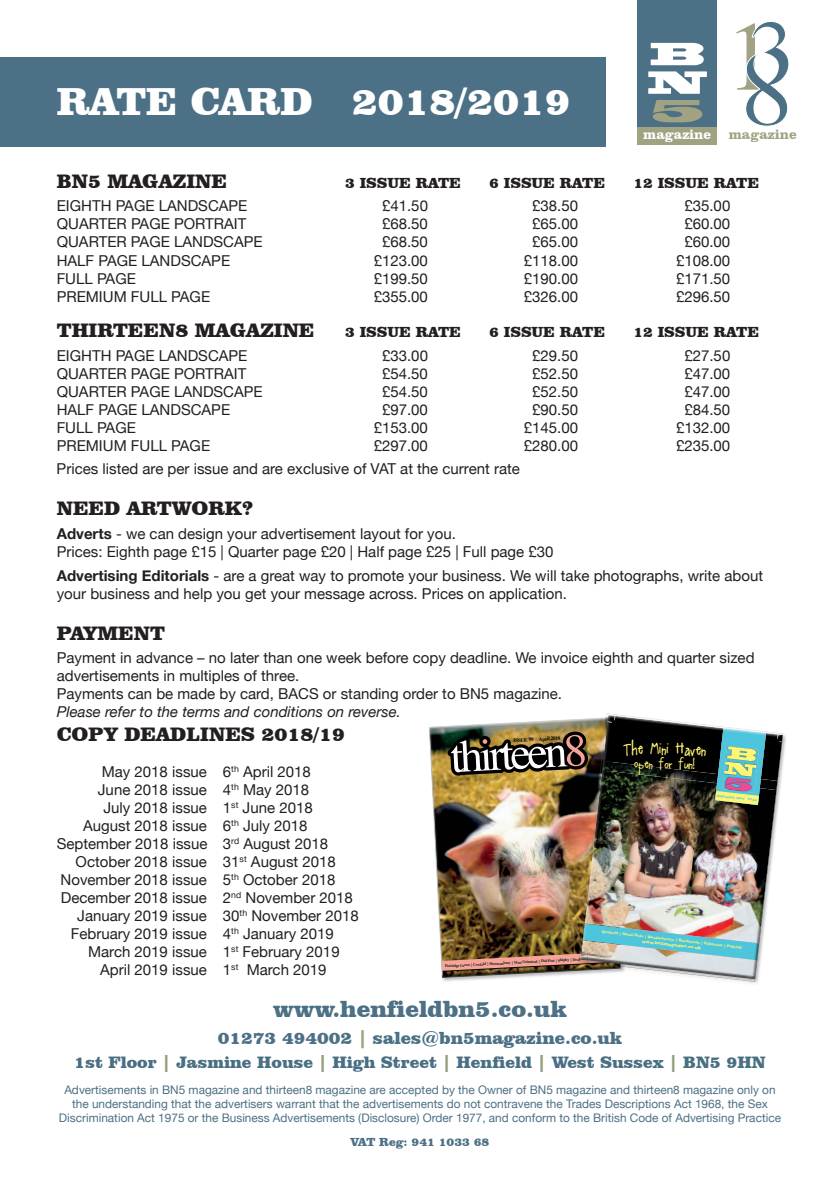
<style>
.page{position:relative;width:840px;height:1191px;background:#fff}
.page>*{position:absolute;margin:0;border:0;box-sizing:border-box;transform-origin:0 0}
.t1{font:900 40px "Clarendon BT";color:#fff}
.t2{font:900 24px "Clarendon BT";color:#4c7085}
.t3{font:900 20px "Clarendon BT";color:#231f20}
.t4{font:900 18px "Clarendon BT";color:#4c7085}
.t5{font:900 17px "Clarendon BT";color:#496f82}
.t6{font:15px/18px "Helvetica Neue";color:#231f20}
.t7{font:900 15px "Clarendon BT";color:#231f20}
.t8{font:italic 15px "Helvetica Neue";color:#231f20}
.t9{font:14.4px "A Little Pot";color:#fff575}
.t10{font:700 13.8px "Clarendon BT";color:#fff}
.t11{font:700 13.8px "Clarendon BT";color:#a1a281}
.t12{font:900 12px "Clarendon BT";color:#4c7085}
.t13{font:11.8px/14.2px "Helvetica Neue";color:#4c7085;text-align:center}
.t14{font:11.8px "A Little Pot";color:#fff575}
.t15{font:700 5.2px "Times";color:#000001}
.t16{font:700 4.6px "Clarendon BT";color:#fff575}
.t17{font:700 4px "Times";color:#09251b}
.t18{font:700 3.8px "Clarendon BT";color:#fff575}
.t19{font:700 3.4px "Clarendon BT";color:#4dc5dc}
.s1{font-weight:700}
.s2{font-family:"DIN Condensed"}
.s3{color:#a1a281}
.s4{color:#979c7e}
</style>
<div class="page">
<img style="left:429px;top:719px;width:148px;height:258px">
<div style="left:0;top:57px;width:605px;height:89px;background:#4c7085"></div>
<div style="left:637px;top:0;width:79px;height:145px;background:#4c7085"></div>
<div style="left:637px;top:128px;width:79px;height:17px;background:#a1a281"></div>
<svg style="left:650px;top:43px;width:53px;height:22px"></svg>
<svg style="left:648px;top:71px;width:58px;height:23px"></svg>
<svg style="left:652px;top:100px;width:50px;height:22px"></svg>
<svg style="left:736px;top:21px;width:53px;height:105px"></svg>
<img style="left:441px;top:923px;width:137px;height:50px">
<img style="left:578px;top:713px;width:207px;height:270px">
<h1 class="t1" style="left:57px;top:77px;width:515px">RATE CARD 2018/2019</h1>
<p class="t10" style="left:643px;top:126px;width:69px">magazine</p>
<p class="t11" style="left:728px;top:126px;width:69px">magazine</p>
<h3 class="t3" style="left:57px;top:168px;width:172px">BN5 MAGAZINE</h3>
<p class="t7" style="left:345px;top:173px;width:117px">3 ISSUE RATE</p>
<p class="t7" style="left:489px;top:173px;width:117px">6 ISSUE RATE</p>
<p class="t7" style="left:633px;top:173px;width:127px">12 ISSUE RATE</p>
<p class="t6" style="left:57px;top:198px;width:192px">EIGHTH PAGE LANDSCAPE</p>
<p class="t6" style="left:382px;top:198px;width:47px">£41.50</p>
<p class="t6" style="left:532px;top:198px;width:47px">£38.50</p>
<p class="t6" style="left:684px;top:198px;width:47px">£35.00</p>
<p class="t6" style="left:57px;top:216px;width:191px">QUARTER PAGE PORTRAIT</p>
<p class="t6" style="left:382px;top:216px;width:47px">£68.50</p>
<p class="t6" style="left:532px;top:216px;width:47px">£65.00</p>
<p class="t6" style="left:684px;top:216px;width:47px">£60.00</p>
<p class="t6" style="left:57px;top:234px;width:207px">QUARTER PAGE LANDSCAPE</p>
<p class="t6" style="left:382px;top:234px;width:47px">£68.50</p>
<p class="t6" style="left:532px;top:234px;width:47px">£65.00</p>
<p class="t6" style="left:684px;top:234px;width:47px">£60.00</p>
<p class="t6" style="left:57px;top:252px;width:175px">HALF PAGE LANDSCAPE</p>
<p class="t6" style="left:373px;top:252px;width:56px">£123.00</p>
<p class="t6" style="left:523px;top:252px;width:56px">£118.00</p>
<p class="t6" style="left:675px;top:252px;width:56px">£108.00</p>
<p class="t6" style="left:57px;top:270px;width:81px">FULL PAGE</p>
<p class="t6" style="left:373px;top:270px;width:56px">£199.50</p>
<p class="t6" style="left:523px;top:270px;width:56px">£190.00</p>
<p class="t6" style="left:675px;top:270px;width:56px">£171.50</p>
<p class="t6" style="left:57px;top:288px;width:155px">PREMIUM FULL PAGE</p>
<p class="t6" style="left:373px;top:288px;width:56px">£355.00</p>
<p class="t6" style="left:523px;top:288px;width:56px">£326.00</p>
<p class="t6" style="left:675px;top:288px;width:56px">£296.50</p>
<h3 class="t3" style="left:57px;top:317px;width:259px">THIRTEEN8 MAGAZINE</h3>
<p class="t7" style="left:345px;top:322px;width:117px">3 ISSUE RATE</p>
<p class="t7" style="left:489px;top:322px;width:117px">6 ISSUE RATE</p>
<p class="t7" style="left:633px;top:322px;width:127px">12 ISSUE RATE</p>
<p class="t6" style="left:57px;top:347px;width:192px">EIGHTH PAGE LANDSCAPE</p>
<p class="t6" style="left:382px;top:347px;width:47px">£33.00</p>
<p class="t6" style="left:532px;top:347px;width:47px">£29.50</p>
<p class="t6" style="left:684px;top:347px;width:47px">£27.50</p>
<p class="t6" style="left:57px;top:365px;width:191px">QUARTER PAGE PORTRAIT</p>
<p class="t6" style="left:382px;top:365px;width:47px">£54.50</p>
<p class="t6" style="left:532px;top:365px;width:47px">£52.50</p>
<p class="t6" style="left:684px;top:365px;width:47px">£47.00</p>
<p class="t6" style="left:57px;top:383px;width:207px">QUARTER PAGE LANDSCAPE</p>
<p class="t6" style="left:382px;top:383px;width:47px">£54.50</p>
<p class="t6" style="left:532px;top:383px;width:47px">£52.50</p>
<p class="t6" style="left:684px;top:383px;width:47px">£47.00</p>
<p class="t6" style="left:57px;top:401px;width:175px">HALF PAGE LANDSCAPE</p>
<p class="t6" style="left:382px;top:401px;width:47px">£97.00</p>
<p class="t6" style="left:532px;top:401px;width:47px">£90.50</p>
<p class="t6" style="left:684px;top:401px;width:47px">£84.50</p>
<p class="t6" style="left:57px;top:419px;width:81px">FULL PAGE</p>
<p class="t6" style="left:373px;top:419px;width:56px">£153.00</p>
<p class="t6" style="left:523px;top:419px;width:56px">£145.00</p>
<p class="t6" style="left:675px;top:419px;width:56px">£132.00</p>
<p class="t6" style="left:57px;top:437px;width:155px">PREMIUM FULL PAGE</p>
<p class="t6" style="left:373px;top:437px;width:56px">£297.00</p>
<p class="t6" style="left:523px;top:437px;width:56px">£280.00</p>
<p class="t6" style="left:675px;top:437px;width:56px">£235.00</p>
<p class="t6" style="left:57px;top:461px;width:464px">Prices listed are per issue and are exclusive of VAT at the current rate</p>
<h3 class="t3" style="left:57px;top:496px;width:198px">NEED ARTWORK?</h3>
<p class="t6" style="left:57px;top:525px;width:498px"><span class="s1">Adverts</span> - we can design your advertisement layout for you.<br>Prices: Eighth page £15 | Quarter page £20 | Half page £25 | Full page £30</p>
<p class="t6" style="left:57px;top:567px;width:707px"><span class="s1">Advertising Editorials</span> - are a great way to promote your business. We will take photographs, write about your business and help you get your message across. Prices on application.</p>
<h3 class="t3" style="left:57px;top:620px;width:110px">PAYMENT</h3>
<p class="t6" style="left:57px;top:650px;width:699px">Payment in advance – no later than one week before copy deadline. We invoice eighth and quarter sized advertisements in multiples of three.<br>Payments can be made by card, BACS or standing order to BN5 magazine.</p>
<p class="t8" style="left:57px;top:701px;width:345px">Please refer to the terms and conditions on reverse.</p>
<h3 class="t3" style="left:57px;top:722px;width:290px">COPY DEADLINES 2018/19</h3>
<p class="t6" style="left:102px;top:764px;width:210px">May 2018 issue 6<sup>th</sup> April 2018</p>
<p class="t6" style="left:98px;top:782px;width:213px">June 2018 issue 4<sup>th</sup> May 2018</p>
<p class="t6" style="left:103px;top:800px;width:211px">July 2018 issue 1<sup>st</sup> June 2018</p>
<p class="t6" style="left:83px;top:818px;width:226px">August 2018 issue 6<sup>th</sup> July 2018</p>
<p class="t6" style="left:57px;top:836px;width:273px">September 2018 issue 3<sup>rd</sup> August 2018</p>
<p class="t6" style="left:76px;top:854px;width:261px">October 2018 issue 31<sup>st</sup> August 2018</p>
<p class="t6" style="left:61px;top:872px;width:276px">November 2018 issue 5<sup>th</sup> October 2018</p>
<p class="t6" style="left:61px;top:890px;width:293px">December 2018 issue 2<sup>nd</sup> November 2018</p>
<p class="t6" style="left:77px;top:908px;width:283px">January 2019 issue 30<sup>th</sup> November 2018</p>
<p class="t6" style="left:71px;top:926px;width:264px">February 2019 issue 4<sup>th</sup> January 2019</p>
<p class="t6" style="left:88px;top:944px;width:253px">March 2019 issue 1<sup>st</sup> February 2019</p>
<p class="t6" style="left:100px;top:962px;width:228px">April 2019 issue 1<sup>st</sup> March 2019</p>
<p class="t15" style="left:513px;top:735px;width:49px;rotate:-3deg">ISSUE 98 April 2018</p>
<p class="t9" style="left:623px;top:742px;width:85px">The Mini Haven</p>
<p class="t14" style="left:633px;top:757px;width:62px">open for fun!</p>
<p class="t19" style="left:717px;top:793px;width:41px;rotate:6deg">September 2017 #134</p>
<p class="t18" style="left:601px;top:929px;width:142px;rotate:6deg">Henfield | Small Dole | Woodmancote | Blackstone | Edburton | Fulking</p>
<p class="t16" style="left:642px;top:938px;width:61px;rotate:7deg">www.bn5magazine.co.uk</p>
<p class="t17" style="left:444px;top:962px;width:171px;rotate:-3deg">Partridge Green <span class="s2">|</span> Cowfold <span class="s2">|</span> Shermanbury <span class="s2">|</span> West Grinstead <span class="s2">|</span> Dial Post <span class="s2">|</span> Shipley <span class="s2">|</span> Dragon’s Green <span class="s2">|</span> Coolham</p>
<h2 class="t2" style="left:273px;top:994px;width:295px">www.henfieldbn5.co.uk</h2>
<p class="t4" style="left:218px;top:1027px;width:405px">01273 494002 <span class="s3">|</span> sales@bn5magazine.co.uk</p>
<p class="t5" style="left:74px;top:1052px;width:692px">1st Floor <span class="s4">|</span> Jasmine House <span class="s4">|</span> High Street <span class="s4">|</span> Henfield <span class="s4">|</span> West Sussex <span class="s4">|</span> BN5 9HN</p>
<p class="t13" style="left:59px;top:1083px;width:723px">Advertisements in BN5 magazine and thirteen8 magazine are accepted by the Owner of BN5 magazine and thirteen8 magazine only on the understanding that the advertisers warrant that the advertisements do not contravene the Trades Descriptions Act 1968, the Sex<br>Discrimination Act 1975 or the Business Advertisements (Disclosure) Order 1977, and conform to the British Code of Advertising Practice</p>
<p class="t12" style="left:350px;top:1134px;width:140px">VAT Reg: 941 1033 68</p>
</div>
